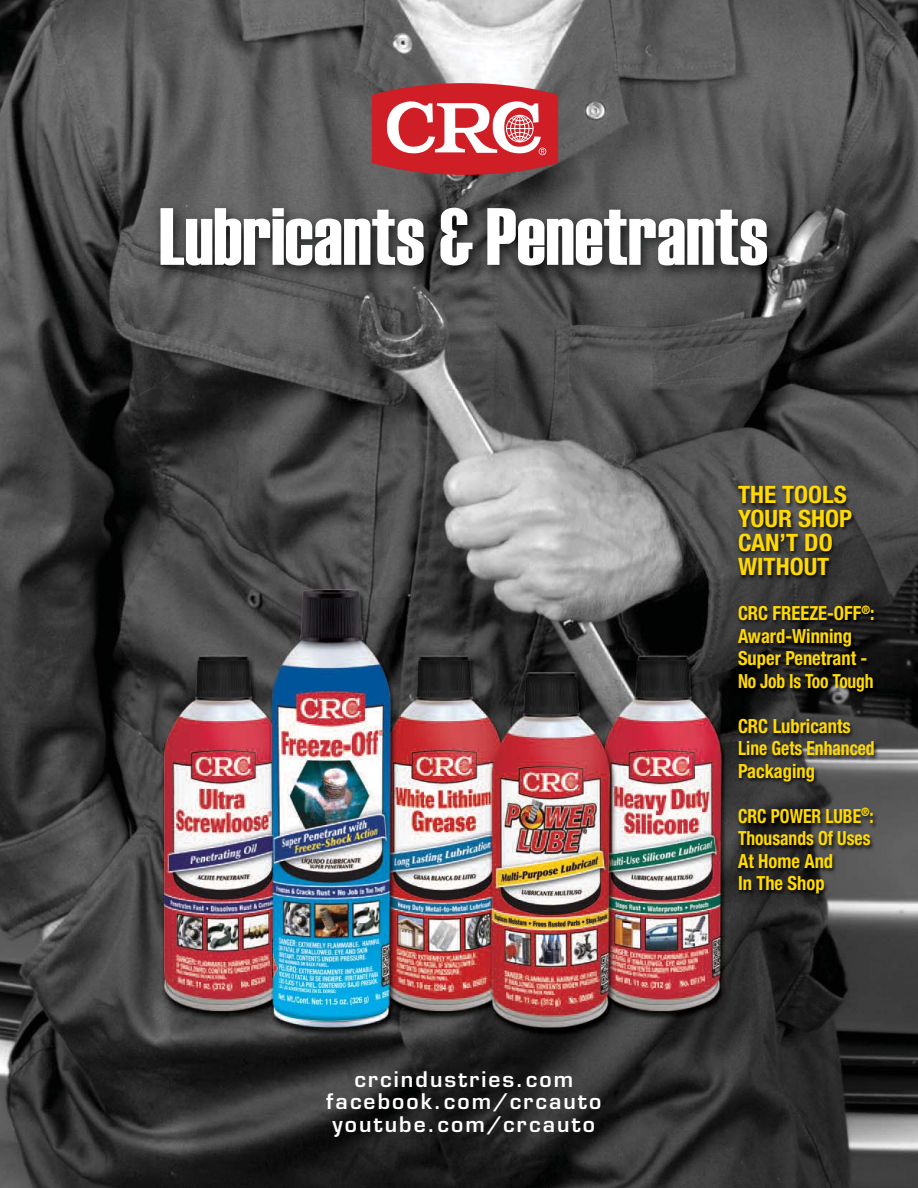
<style>
.page{position:relative;width:918px;height:1188px;background:#fff}
.page>*{position:absolute;margin:0;border:0;box-sizing:border-box;transform-origin:0 0}
.t1{font:81px "Haettenschweiler";color:#fff}
.t2{font:700 condensed 24px/24px "Helvetica Neue";color:#ffd900;scale:1.05 1}
.t3{font:600 21px/22.5px "Eurostile";letter-spacing:.1em;color:#fff;text-align:center}
.t4{font:700 condensed 19.5px/22.5px "Helvetica Neue";color:#ffd900;scale:.95 1}
.t5{font:700 condensed 19.5px/22.5px "Helvetica Neue";color:#ffd900;scale:.9 1}
</style>
<div class="page">
<img style="left:0;top:0;width:918px;height:1188px">
<img style="left:731px;top:478px;width:186px;height:565px">
<img style="left:75px;top:189px;width:786px;height:200px">
<svg style="left:372px;top:83px;width:186px;height:92px"></svg>
<h1 class="t1" style="left:159px;top:194px;width:610px">Lubricants &amp; Penetrants</h1>
<p class="t3" style="left:326px;top:1070px;width:277px">crcindustries.com facebook.com/crcauto youtube.com/crcauto</p>
<p class="t2" style="left:738px;top:485px;width:110px">THE TOOLS<br>YOUR SHOP<br>CAN’T DO<br>WITHOUT</p>
<p class="t4" style="left:738px;top:604px;width:145px">CRC FREEZE-OFF<sup>®</sup>:<br>Award-Winning<br>Super Penetrant -<br>No Job Is Too Tough</p>
<p class="t4" style="left:738px;top:716px;width:145px">CRC Lubricants<br>Line Gets Enhanced<br>Packaging</p>
<p class="t5" style="left:738px;top:806px;width:152px">CRC POWER LUBE<sup>®</sup>:<br>Thousands Of Uses<br>At Home And<br>In The Shop</p>
</div>
